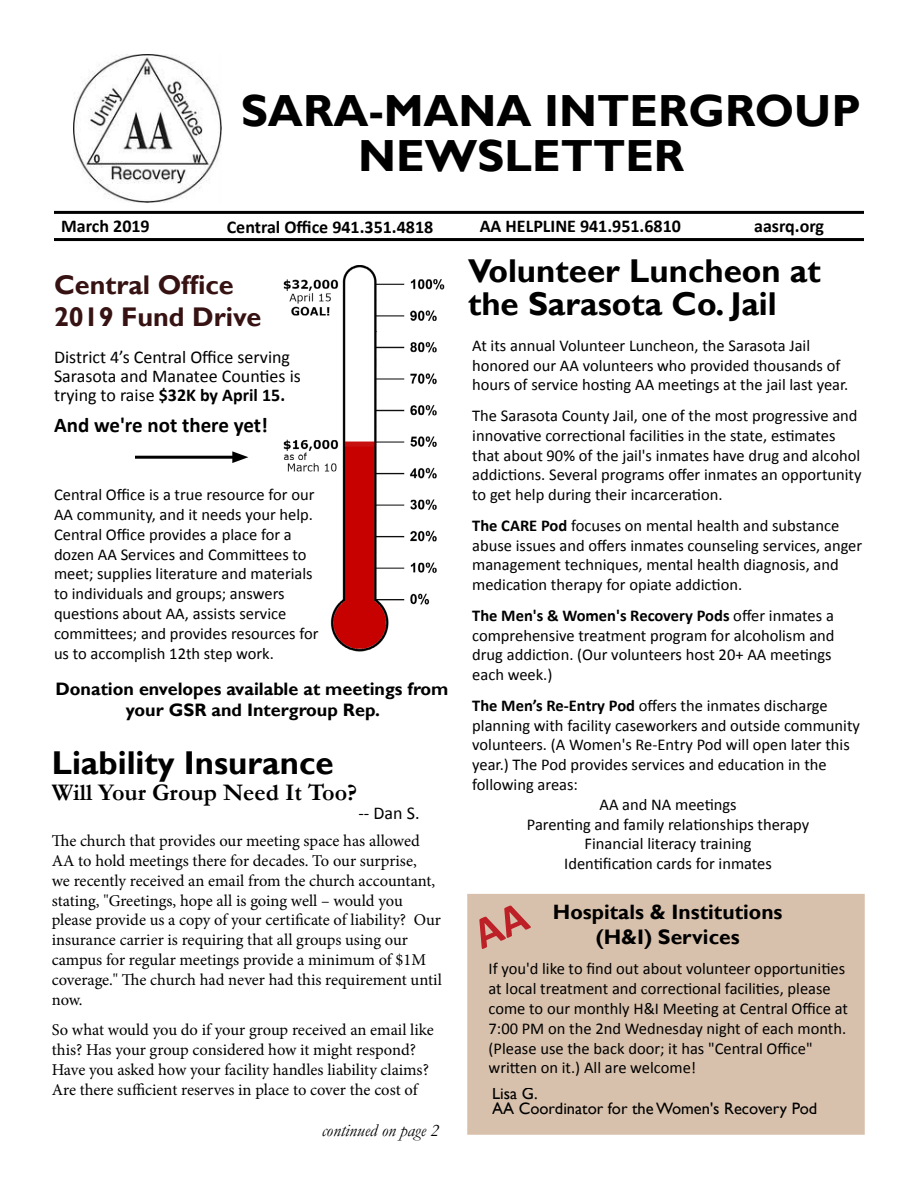
<style>
.page{position:relative;width:918px;height:1188px;background:#fff}
.page>*{position:absolute;margin:0;border:0;box-sizing:border-box;transform-origin:0 0}
.t1{font:700 45px "Gill Sans";color:#000}
.t2{font:700 33px/33px "Gill Sans";color:#000}
.t3{font:700 27px/32.4px "Gill Sans";color:#371212}
.t4{font:700 24px "Garamond";color:#000}
.t5{font:700 21px/25.2px "Gill Sans";color:#000;text-align:center}
.t6{font:700 21px "Calibri";color:#000}
.t7{font:18px/18.9px "Calibri";color:#000}
.t8{font:700 18px "Calibri";color:#000}
.t9{font:700 18px/21.6px "Gill Sans";color:#000;text-align:center}
.t10{font:italic 18px "Garamond";color:#000}
.t11{font:16.5px/19.8px "Calibri";color:#000}
.t12{font:16.5px/19.8px "Minion Pro";color:#000}
.t13{font:16.5px/15px "Gill Sans";color:#000}
.s1{font-weight:700}
</style>
<div class="page">
<img style="left:283px;top:265px;width:162px;height:387px">
<img style="left:73px;top:54px;width:149px;height:148px">
<hr style="left:54px;top:211px;width:810px;height:3px;background:#000">
<hr style="left:54px;top:238px;width:810px;height:3px;background:#000">
<div style="left:467px;top:894px;width:398px;height:241px;background:#d8c1ac;border:2px solid #d8c1ac"></div>
<hr style="left:135px;top:456px;width:103px;height:3px;background:#000">
<svg style="left:232px;top:451px;width:16px;height:12px"></svg>
<h1 class="t1" style="left:241px;top:83px;width:622px">SARA-MANA INTERGROUP</h1>
<h1 class="t1" style="left:358px;top:129px;width:328px">NEWSLETTER</h1>
<p class="t8" style="left:61px;top:214px;width:90px">March 2019</p>
<p class="t8" style="left:227px;top:215px;width:208px">Central Office 941.351.4818</p>
<p class="t8" style="left:480px;top:214px;width:203px">AA HELPLINE 941.951.6810</p>
<p class="t8" style="left:754px;top:214px;width:71px">aasrq.org</p>
<h3 class="t3" style="left:54px;top:269px;width:209px">Central Office<br>2019 Fund Drive</h3>
<p class="t7" style="left:54px;top:347px;width:248px">District 4’s Central Office serving<br>Sarasota and Manatee Counties is trying to raise <span class="s1">$32K by April 15.</span></p>
<p class="t6" style="left:54px;top:412px;width:216px">And we're not there yet!</p>
<p class="t11" style="left:54px;top:485px;width:266px">Central Office is a true resource for our AA community, and it needs your help.<br>Central Office provides a place for a dozen AA Services and Committees to meet; supplies literature and materials to individuals and groups; answers questions about AA, assists service committees; and provides resources for us to accomplish 12th step work.</p>
<p class="t9" style="left:55px;top:678px;width:395px">Donation envelopes available at meetings from your GSR and Intergroup Rep.</p>
<h2 class="t2" style="left:52px;top:748px;width:284px">Liability Insurance</h2>
<h3 class="t4" style="left:52px;top:776px;width:307px">Will Your Group Need It Too?</h3>
<p class="t7" style="left:358px;top:804px;width:63px">-- Dan S.</p>
<p class="t12" style="left:52px;top:831px;width:392px">The church that provides our meeting space has allowed AA to hold meetings there for decades. To our surprise,<br>we recently received an email from the church accountant, stating, "Greetings, hope all is going well – would you please provide us a copy of your certificate of liability? Our insurance carrier is requiring that all groups using our campus for regular meetings provide a minimum of $1M coverage." The church had never had this requirement until now.</p>
<p class="t12" style="left:52px;top:1020px;width:384px">So what would you do if your group received an email like this? Has your group considered how it might respond?<br>Have you asked how your facility handles liability claims?<br>Are there sufficient reserves in place to cover the cost of</p>
<p class="t10" style="left:322px;top:1118px;width:119px">continued on page 2</p>
<h2 class="t2" style="left:468px;top:255px;width:354px">Volunteer Luncheon at the Sarasota Co. Jail</h2>
<p class="t11" style="left:472px;top:335px;width:378px">At its annual Volunteer Luncheon, the Sarasota Jail honored our AA volunteers who provided thousands of hours of service hosting AA meetings at the jail last year.</p>
<p class="t11" style="left:472px;top:406px;width:391px">The Sarasota County Jail, one of the most progressive and innovative correctional facilities in the state, estimates that about 90% of the jail's inmates have drug and alcohol addictions. Several programs offer inmates an opportunity to get help during their incarceration.</p>
<p class="t11" style="left:472px;top:515px;width:392px"><span class="s1">The CARE Pod</span> focuses on mental health and substance abuse issues and offers inmates counseling services, anger management techniques, mental health diagnosis, and medication therapy for opiate addiction.</p>
<p class="t11" style="left:472px;top:605px;width:364px"><span class="s1">The Men's &amp; Women's Recovery Pods</span> offer inmates a comprehensive treatment program for alcoholism and drug addiction. (Our volunteers host 20+ AA meetings each week.)</p>
<p class="t11" style="left:472px;top:695px;width:357px"><span class="s1">The Men’s Re-Entry Pod</span> offers the inmates discharge</p>
<p class="t11" style="left:472px;top:715px;width:389px">planning with facility caseworkers and outside community</p>
<p class="t11" style="left:472px;top:735px;width:379px">volunteers. (A Women's Re-Entry Pod will open later this</p>
<p class="t11" style="left:472px;top:755px;width:356px">year.) The Pod provides services and education in the</p>
<p class="t11" style="left:472px;top:775px;width:107px">following areas:</p>
<p class="t11" style="left:599px;top:794px;width:139px">AA and NA meetings</p>
<p class="t11" style="left:527px;top:814px;width:284px">Parenting and family relationships therapy</p>
<p class="t11" style="left:585px;top:834px;width:168px">Financial literacy training</p>
<p class="t11" style="left:564px;top:854px;width:209px">Identification cards for inmates</p>
<p class="t5" style="left:553px;top:900px;width:231px">Hospitals &amp; Institutions (H&amp;I) Services</p>
<p class="t11" style="left:489px;top:959px;width:361px">If you'd like to find out about volunteer opportunities at local treatment and correctional facilities, please come to our monthly H&amp;I Meeting at Central Office at 7:00 PM on the 2nd Wednesday night of each month. (Please use the back door; it has "Central Office" written on it.) All are welcome!</p>
<p class="t13" style="left:492px;top:1087px;width:327px">Lisa G.<br>AA Coordinator for the Women's Recovery Pod</p>
</div>
